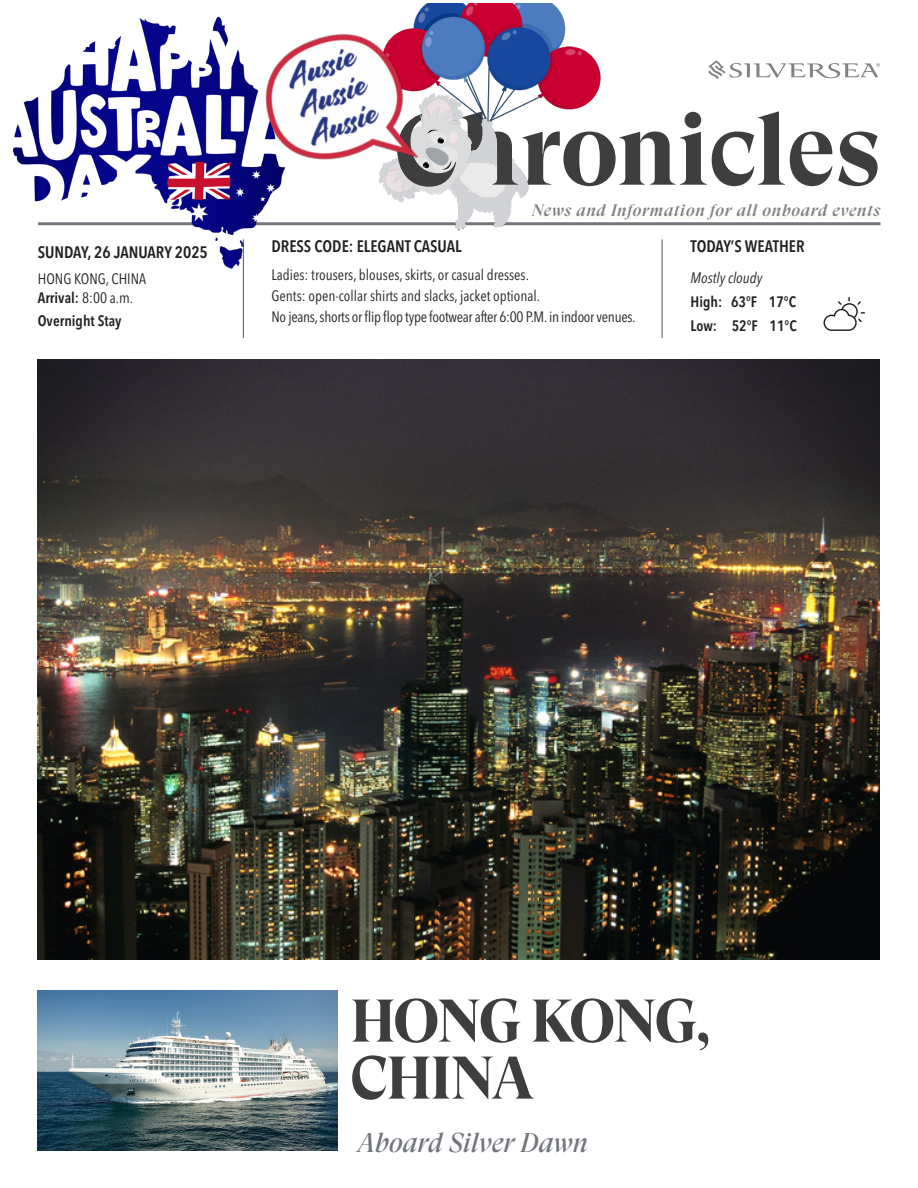
<style>
.page{position:relative;width:918px;height:1188px;background:#fff}
.page>*{position:absolute;margin:0;border:0;box-sizing:border-box;transform-origin:0 0}
.t1{font:700 100.5px "GT Super Display";color:#3e3e3f}
.t2{font:700 60px/57px "GT Super Display";letter-spacing:-.035em;color:#3e3e3f}
.t3{font:italic 27px "GT Super Display";color:#72767c}
.t4{font:600 condensed 16.5px "Avenir Next LT Pro";color:#231f20}
.t5{font:italic 500 16.5px "GT Super Display";letter-spacing:.04em;color:#808285}
.t6{font:condensed 15px "Avenir Next LT Pro";color:#231f20}
.t7{font:condensed 15px "Avenir Next LT Pro";letter-spacing:-.02em;color:#231f20}
.t8{font:600 condensed 15px "Avenir Next LT Pro";color:#231f20}
.t9{font:italic condensed 15px "Avenir Next LT Pro";color:#231f20}
.s1{font-weight:400}
</style>
<div class="page">
<svg style="left:708px;top:60px;width:172px;height:19px"></svg>
<hr style="left:38px;top:222px;width:842px;height:3px;background:#72767c">
<img style="left:37px;top:990px;width:300px;height:160px">
<hr style="left:243px;top:239px;width:1px;height:99px;background:#57585a">
<hr style="left:662px;top:239px;width:1px;height:99px;background:#57585a">
<svg style="left:823px;top:297px;width:42px;height:34px"></svg>
<img style="left:38px;top:360px;width:842px;height:599px">
<img style="left:377px;top:4px;width:226px;height:227px">
<img style="left:12px;top:16px;width:277px;height:254px">
<img style="left:230px;top:3px;width:218px;height:216px">
<p class="t4" style="left:38px;top:242px;width:172px">SUNDAY, 26 JANUARY 2025</p>
<p class="t6" style="left:38px;top:270px;width:110px">HONG KONG, CHINA</p>
<p class="t8" style="left:38px;top:289px;width:97px">Arrival: <span class="s1">8:00 a.m.</span></p>
<p class="t8" style="left:38px;top:312px;width:85px">Overnight Stay</p>
<p class="t1" style="left:394px;top:97px;width:488px">Chronicles</p>
<p class="t5" style="left:532px;top:202px;width:350px">News and Information for all onboard events</p>
<p class="t4" style="left:272px;top:236px;width:192px">DRESS CODE: ELEGANT CASUAL</p>
<p class="t6" style="left:272px;top:265px;width:259px">Ladies: trousers, blouses, skirts, or casual dresses.</p>
<p class="t6" style="left:272px;top:286px;width:270px">Gents: open-collar shirts and slacks, jacket optional.</p>
<p class="t7" style="left:272px;top:307px;width:366px">No jeans, shorts or flip flop type footwear after 6:00 P.M. in indoor venues.</p>
<p class="t4" style="left:691px;top:236px;width:115px">TODAY’S WEATHER</p>
<p class="t9" style="left:691px;top:268px;width:73px">Mostly cloudy</p>
<p class="t8" style="left:691px;top:292px;width:107px">High: 63°F 17°C</p>
<p class="t8" style="left:691px;top:316px;width:108px">Low: 52°F 11°C</p>
<p class="t2" style="left:350px;top:994px;width:362px">HONG KONG,<br>CHINA</p>
<p class="t3" style="left:357px;top:1128px;width:233px">Aboard Silver Dawn</p>
</div>
